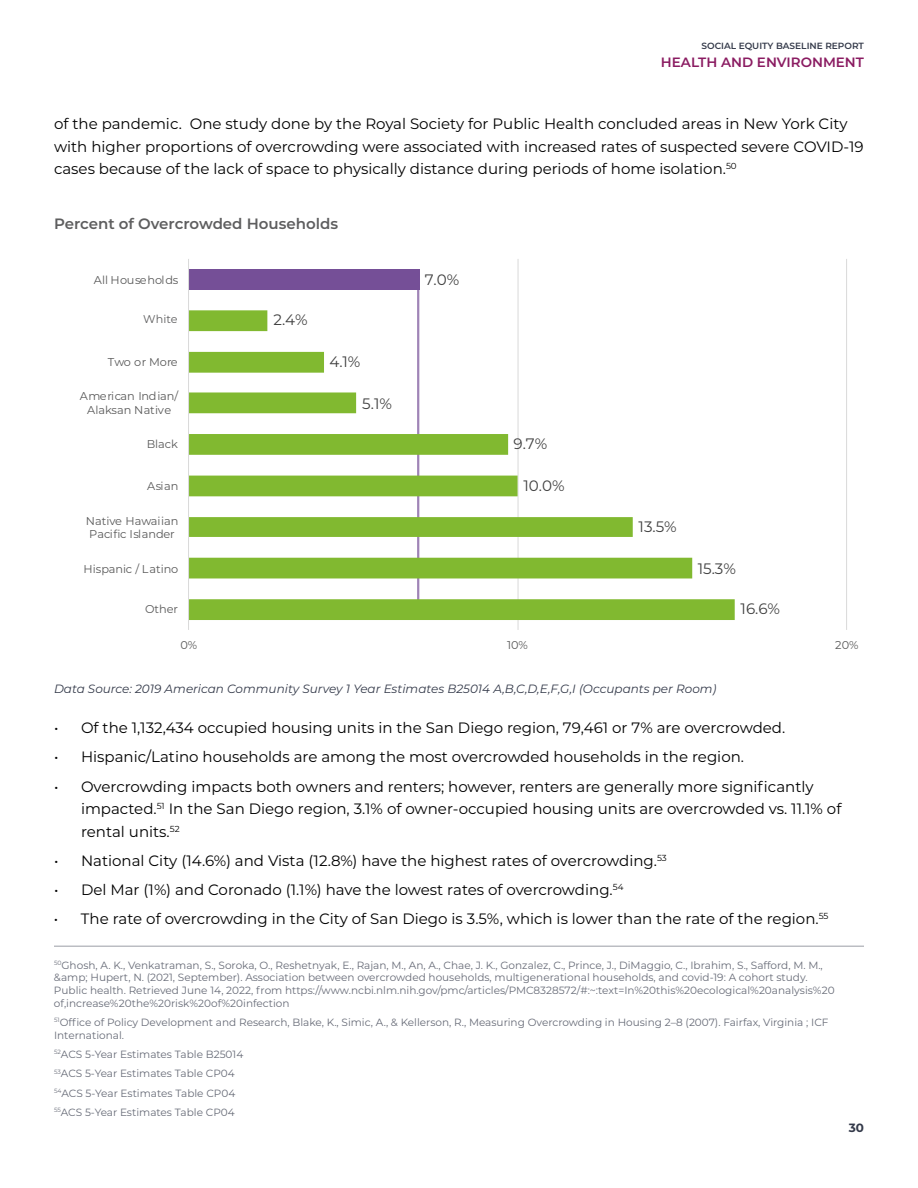
<style>
.page{position:relative;width:918px;height:1188px;background:#fff}
.page>*{position:absolute;margin:0;border:0;box-sizing:border-box;transform-origin:0 0}
.t1{font:15.15px "Montserrat";color:#404040}
.t2{font:15px/22.5px "Montserrat";color:#000}
.t3{font:600 15px "Montserrat";color:#5e5e5f}
.t4{font:600 13.5px "Montserrat";color:#8a1b61}
.t5{font:italic 12px "Montserrat";color:#343a4a}
.t6{font:700 12px "Montserrat";color:#343a4a}
.t7{font:11.4px/13.2px "Montserrat";letter-spacing:-.005em;color:#595959}
.t8{font:11.25px "Montserrat";color:#5e5e5f}
.t9{font:10.5px/12.6px "Montserrat";color:#676b77}
.t10{font:600 9px "Montserrat";color:#343a4a}
</style>
<div class="page">
<hr style="left:417px;top:269px;width:2px;height:337px;background:#764f97">
<hr style="left:54px;top:946px;width:810px;height:1px;background:#343a4a">
<hr style="left:518px;top:259px;width:1px;height:371px;background:#d9d9d9">
<hr style="left:846px;top:259px;width:1px;height:371px;background:#d9d9d9">
<div style="left:189px;top:269px;width:230px;height:21px;background:#754f97"></div>
<svg style="left:189px;top:310px;width:546px;height:310px"></svg>
<hr style="left:188px;top:259px;width:1px;height:371px;background:#d9d9d9">
<p class="t10" style="left:701px;top:39px;width:164px">SOCIAL EQUITY BASELINE REPORT</p>
<p class="t4" style="left:661px;top:53px;width:205px">HEALTH AND ENVIRONMENT</p>
<p class="t2" style="left:54px;top:112px;width:811px">of the pandemic. One study done by the Royal Society for Public Health concluded areas in New York City with higher proportions of overcrowding were associated with increased rates of suspected severe COVID-19 cases because of the lack of space to physically distance during periods of home isolation.<sup>50</sup></p>
<p class="t3" style="left:54px;top:213px;width:286px">Percent of Overcrowded Households</p>
<p class="t7" style="left:94px;top:273px;width:86px">All Households</p>
<p class="t8" style="left:143px;top:311px;width:36px">White</p>
<p class="t7" style="left:108px;top:355px;width:72px">Two or More</p>
<p class="t7" style="left:80px;top:389px;width:100px;line-height:14.1px;text-align:center">American Indian/<br>Alaksan Native</p>
<p class="t7" style="left:147px;top:437px;width:33px">Black</p>
<p class="t7" style="left:147px;top:479px;width:33px">Asian</p>
<p class="t7" style="left:86px;top:514px;width:94px">Native Hawaiian<br>Pacific Islander</p>
<p class="t7" style="left:83px;top:562px;width:96px">Hispanic / Latino</p>
<p class="t7" style="left:145px;top:602px;width:34px">Other</p>
<p class="t1" style="left:273px;top:310px;width:36px">2.4%</p>
<p class="t1" style="left:329px;top:351px;width:33px">4.1%</p>
<p class="t1" style="left:362px;top:393px;width:31px">5.1%</p>
<p class="t1" style="left:425px;top:269px;width:36px">7.0%</p>
<p class="t1" style="left:514px;top:433px;width:35px">9.7%</p>
<p class="t1" style="left:523px;top:475px;width:43px">10.0%</p>
<p class="t1" style="left:639px;top:516px;width:40px">13.5%</p>
<p class="t1" style="left:698px;top:558px;width:40px">15.3%</p>
<p class="t1" style="left:741px;top:599px;width:41px">16.6%</p>
<p class="t7" style="left:180px;top:638px;width:18px">0%</p>
<p class="t7" style="left:507px;top:638px;width:22px">10%</p>
<p class="t7" style="left:835px;top:638px;width:25px">20%</p>
<p class="t5" style="left:54px;top:681px;width:664px">Data Source: 2019 American Community Survey 1 Year Estimates B25014 A,B,C,D,E,F,G,I (Occupants per Room)</p>
<p class="t2" style="left:54px;top:716px;width:733px">• Of the 1,132,434 occupied housing units in the San Diego region, 79,461 or 7% are overcrowded.</p>
<p class="t2" style="left:54px;top:745px;width:692px">• Hispanic/Latino households are among the most overcrowded households in the region.</p>
<p class="t2" style="left:81px;top:774px;width:762px;text-indent:-27px">• Overcrowding impacts both owners and renters; however, renters are generally more significantly impacted.<sup>51</sup> In the San Diego region, 3.1% of owner-occupied housing units are overcrowded vs. 11.1% of rental units.<sup>52</sup></p>
<p class="t2" style="left:54px;top:849px;width:614px">• National City (14.6%) and Vista (12.8%) have the highest rates of overcrowding.<sup>53</sup></p>
<p class="t2" style="left:54px;top:878px;width:571px">• Del Mar (1%) and Coronado (1.1%) have the lowest rates of overcrowding.<sup>54</sup></p>
<p class="t2" style="left:54px;top:907px;width:776px">• The rate of overcrowding in the City of San Diego is 3.5%, which is lower than the rate of the region.<sup>55</sup></p>
<p class="t9" style="left:54px;top:958px;width:782px"><sup>50</sup>Ghosh, A. K., Venkatraman, S., Soroka, O., Reshetnyak, E., Rajan, M., An, A., Chae, J. K., Gonzalez, C., Prince, J., DiMaggio, C., Ibrahim, S., Safford, M. M., &amp;amp; Hupert, N. (2021, September). Association between overcrowded households, multigenerational households, and covid-19: A cohort study.<br>Public health. Retrieved June 14, 2022, from https://www.ncbi.nlm.nih.gov/pmc/articles/PMC8328572/#:~:text=In%20this%20ecological%20analysis%20 of,increase%20the%20risk%20of%20infection</p>
<p class="t9" style="left:54px;top:1016px;width:776px"><sup>51</sup>Office of Policy Development and Research, Blake, K., Simic, A., &amp; Kellerson, R., Measuring Overcrowding in Housing 2–8 (2007). Fairfax, Virginia ; ICF<br>International.</p>
<p class="t9" style="left:54px;top:1044px;width:191px;line-height:19.4px"><sup>52</sup>ACS 5-Year Estimates Table B25014<br><sup>53</sup>ACS 5-Year Estimates Table CP04<br><sup>54</sup>ACS 5-Year Estimates Table CP04<br><sup>55</sup>ACS 5-Year Estimates Table CP04</p>
<p class="t6" style="left:849px;top:1119px;width:17px">30</p>
</div>
